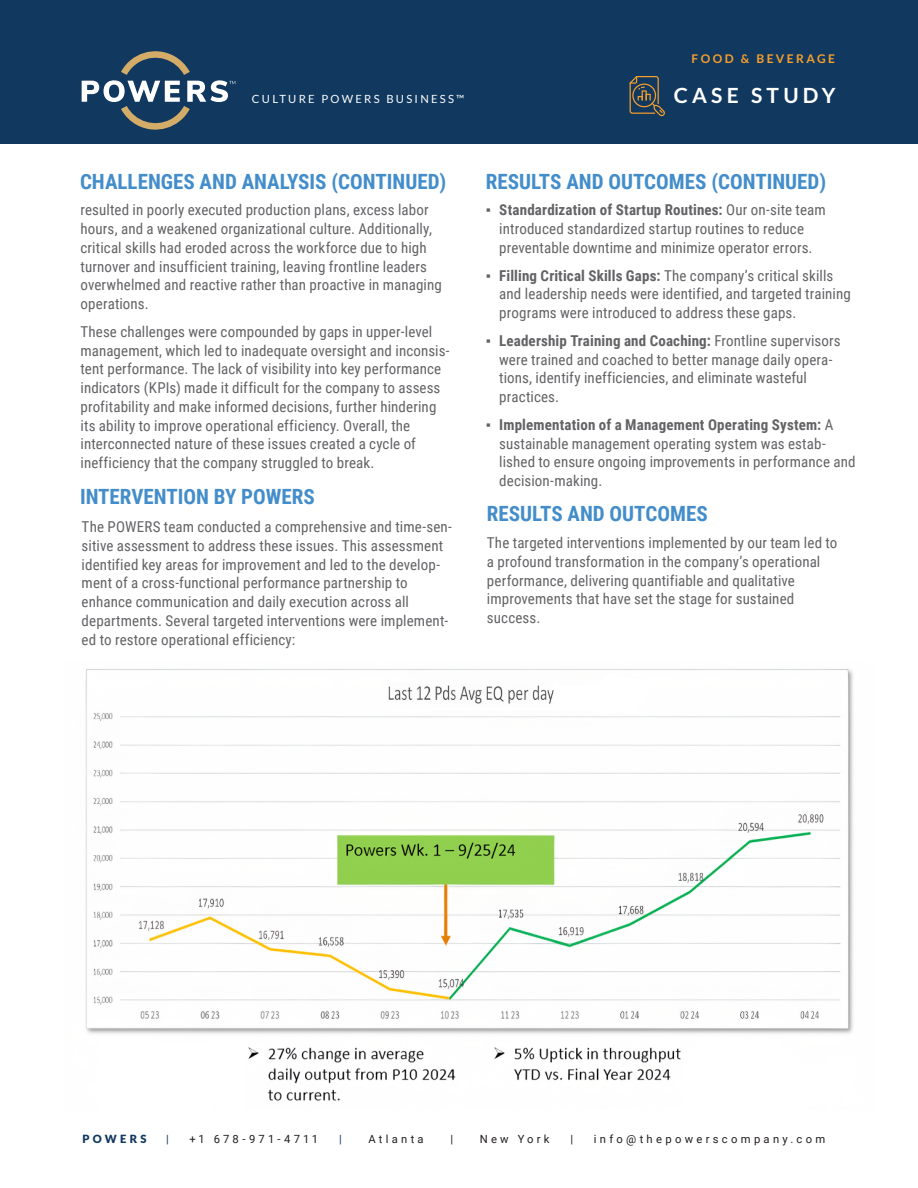
<style>
.page{position:relative;width:918px;height:1188px;background:#fff}
.page>*{position:absolute;margin:0;border:0;box-sizing:border-box;transform-origin:0 0}
.t1{font:700 21px "Roboto Condensed";color:#438dcb}
.t2{font:700 21px "Lato";letter-spacing:.2em;color:#fff}
.t3{font:15px/18.8px "Roboto Condensed";letter-spacing:.005em;color:#636366}
.t4{font:700 12px "Lato";letter-spacing:.2em;color:#f89f2c}
.t5{font:11.25px "Roboto";letter-spacing:.29em;color:#231f20}
.t6{font:11.25px "Lato";letter-spacing:.2em;color:#fff}
.t7{font:900 11.25px "Lato";letter-spacing:.285em;color:#11385f}
.t8{font:11.25px "Roboto";color:#11385f}
.s1{font-family:"Times New Roman"}
.s2{font-weight:700}
</style>
<div class="page">
<div style="left:0;top:0;width:918px;height:144px;background:#11385f"></div>
<svg style="left:82px;top:51px;width:153px;height:79px"></svg>
<svg style="left:630px;top:76px;width:35px;height:40px"></svg>
<img style="left:85px;top:669px;width:768px;height:432px">
<p class="t4" style="left:692px;top:52px;width:145px">FOOD &amp; BEVERAGE</p>
<p class="t6" style="left:252px;top:92px;width:214px">CULTURE POWERS BUSINESS™</p>
<h1 class="t2" style="left:674px;top:83px;width:163px">CASE STUDY</h1>
<h1 class="t1" style="left:80px;top:167px;width:368px">CHALLENGES AND ANALYSIS (CONTINUED)</h1>
<p class="t3" style="left:81px;top:200px;width:363px">resulted in poorly executed production plans, excess labor hours, and a weakened organizational culture. Additionally, critical skills had eroded across the workforce due to high turnover and insufficient training, leaving frontline leaders overwhelmed and reactive rather than proactive in managing operations.</p>
<p class="t3" style="left:81px;top:322px;width:371px">These challenges were compounded by gaps in upper-level management, which led to inadequate oversight and inconsis&shy;tent performance. The lack of visibility into key performance indicators (KPIs) made it difficult for the company to assess profitability and make informed decisions, further hindering its ability to improve operational efficiency. Overall, the interconnected nature of these issues created a cycle of inefficiency that the company struggled to break.</p>
<h1 class="t1" style="left:80px;top:481px;width:236px">INTERVENTION BY POWERS</h1>
<p class="t3" style="left:82px;top:517px;width:372px">The POWERS team conducted a comprehensive and time-sen&shy;sitive assessment to address these issues. This assessment identified key areas for improvement and led to the develop&shy;ment of a cross-functional performance partnership to enhance communication and daily execution across all departments. Several targeted interventions were implement&shy;ed to restore operational efficiency:</p>
<h1 class="t1" style="left:486px;top:167px;width:342px">RESULTS AND OUTCOMES (CONTINUED)</h1>
<p class="t3" style="left:486px;top:200px;width:341px;text-align:center"><span class="s1">▪</span> <span class="s2">Standardization of Startup Routines:</span> Our on-site team introduced standardized startup routines to reduce preventable downtime and minimize operator errors.</p>
<p class="t3" style="left:499px;top:265px;width:353px;text-indent:-14px"><span class="s1">▪</span> <span class="s2">Filling Critical Skills Gaps:</span> The company’s critical skills and leadership needs were identified, and targeted training programs were introduced to address these gaps.</p>
<p class="t3" style="left:499px;top:331px;width:343px;text-indent:-14px"><span class="s1">▪</span> <span class="s2">Leadership Training and Coaching:</span> Frontline supervisors were trained and coached to better manage daily opera&shy;tions, identify inefficiencies, and eliminate wasteful practices.</p>
<p class="t3" style="left:499px;top:415px;width:358px;text-indent:-14px"><span class="s1">▪</span> <span class="s2">Implementation of a Management Operating System:</span> A sustainable management operating system was estab&shy;lished to ensure ongoing improvements in performance and decision-making.</p>
<h1 class="t1" style="left:487px;top:499px;width:222px">RESULTS AND OUTCOMES</h1>
<p class="t3" style="left:487px;top:533px;width:352px">The targeted interventions implemented by our team led to a profound transformation in the company’s operational performance, delivering quantifiable and qualitative improvements that have set the stage for sustained success.</p>
<p class="t7" style="left:83px;top:1132px;width:65px">POWERS</p>
<p class="t8" style="left:166px;top:1131px;width:4px">|</p>
<p class="t5" style="left:190px;top:1131px;width:130px">+1 678-971-4711</p>
<p class="t8" style="left:339px;top:1131px;width:4px">|</p>
<p class="t5" style="left:368px;top:1131px;width:57px">Atlanta</p>
<p class="t5" style="left:450px;top:1131px;width:4px">|</p>
<p class="t5" style="left:480px;top:1131px;width:71px">New York</p>
<p class="t5" style="left:570px;top:1131px;width:4px">|</p>
<p class="t5" style="left:594px;top:1131px;width:233px">info@thepowerscompany.com</p>
</div>
